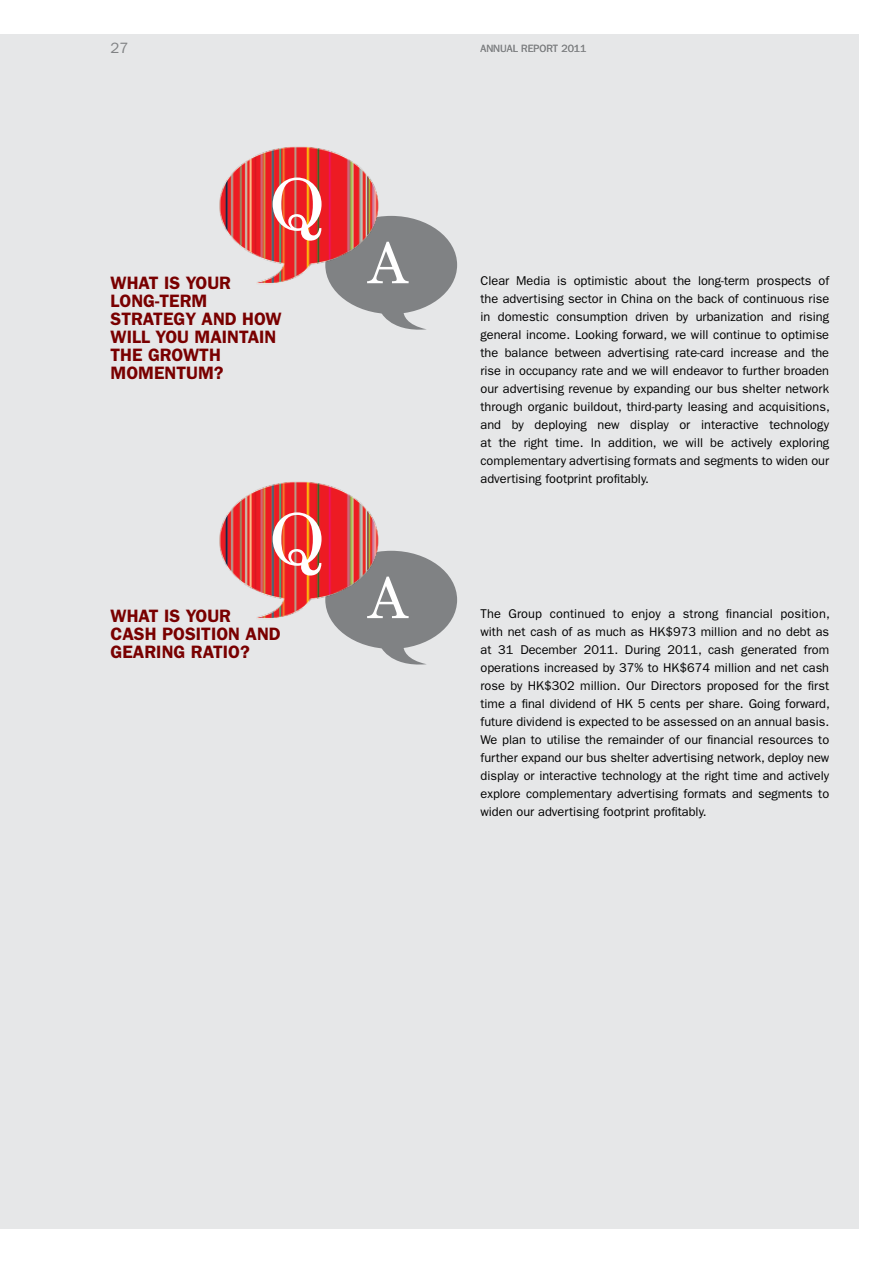
<style>
.page{position:relative;width:893px;height:1263px;background:#fff}
.page>*{position:absolute;margin:0;border:0;box-sizing:border-box;transform-origin:0 0}
.t1{font:75px "Century Std";color:#fff}
.t2{font:60px "Century Std";color:#fff}
.t3{font:600 18px/18px "ITC Franklin Gothic Std";color:#790000}
.t4{font:15px "ITC Franklin Gothic Std";color:#808284}
.t5{font:12.75px/18px "ITC Franklin Gothic Std";color:#000;text-align:justify}
.t6{font:10.5px "ITC Franklin Gothic Std";color:#808284}
</style>
<div class="page">
<div style="left:0;top:34px;width:859px;height:1195px;background:#e6e7e8"></div>
<div style="left:325px;top:551px;width:132px;height:98px;background:#808284;border-radius:50%"></div>
<svg style="left:388px;top:645px;width:38px;height:20px"></svg>
<img style="left:219px;top:481px;width:185px;height:174px">
<div style="left:325px;top:216px;width:132px;height:98px;background:#808284;border-radius:50%"></div>
<svg style="left:388px;top:310px;width:38px;height:20px"></svg>
<img style="left:219px;top:146px;width:185px;height:174px">
<p class="t4" style="left:111px;top:39px;width:19px">27</p>
<h1 class="t1" style="left:270px;top:160px;width:56px">Q</h1>
<h3 class="t3" style="left:111px;top:274px;width:173px">WHAT IS YOUR<br>LONG-TERM<br>STRATEGY AND HOW<br>WILL YOU MAINTAIN<br>THE GROWTH<br>MOMENTUM?</h3>
<h2 class="t2" style="left:368px;top:228px;width:42px">A</h2>
<h1 class="t1" style="left:270px;top:495px;width:56px">Q</h1>
<h3 class="t3" style="left:111px;top:607px;width:172px">WHAT IS YOUR<br>CASH POSITION AND<br>GEARING RATIO?</h3>
<h2 class="t2" style="left:368px;top:562px;width:42px">A</h2>
<p class="t6" style="left:480px;top:42px;width:108px">ANNUAL REPORT 2011</p>
<p class="t5" style="left:480px;top:272px;width:351px">Clear Media is optimistic about the long-term prospects of the advertising sector in China on the back of continuous rise in domestic consumption driven by urbanization and rising general income. Looking forward, we will continue to optimise the balance between advertising rate-card increase and the rise in occupancy rate and we will endeavor to further broaden our advertising revenue by expanding our bus shelter network through organic buildout, third-party leasing and acquisitions, and by deploying new display or interactive technology at the right time. In addition, we will be actively exploring complementary advertising formats and segments to widen our advertising footprint profitably.</p>
<p class="t5" style="left:480px;top:605px;width:351px">The Group continued to enjoy a strong financial position, with net cash of as much as HK$973 million and no debt as at 31 December 2011. During 2011, cash generated from operations increased by 37% to HK$674 million and net cash rose by HK$302 million. Our Directors proposed for the first time a final dividend of HK 5 cents per share. Going forward, future dividend is expected to be assessed on an annual basis.<br>We plan to utilise the remainder of our financial resources to further expand our bus shelter advertising network, deploy new display or interactive technology at the right time and actively explore complementary advertising formats and segments to widen our advertising footprint profitably.</p>
</div>
